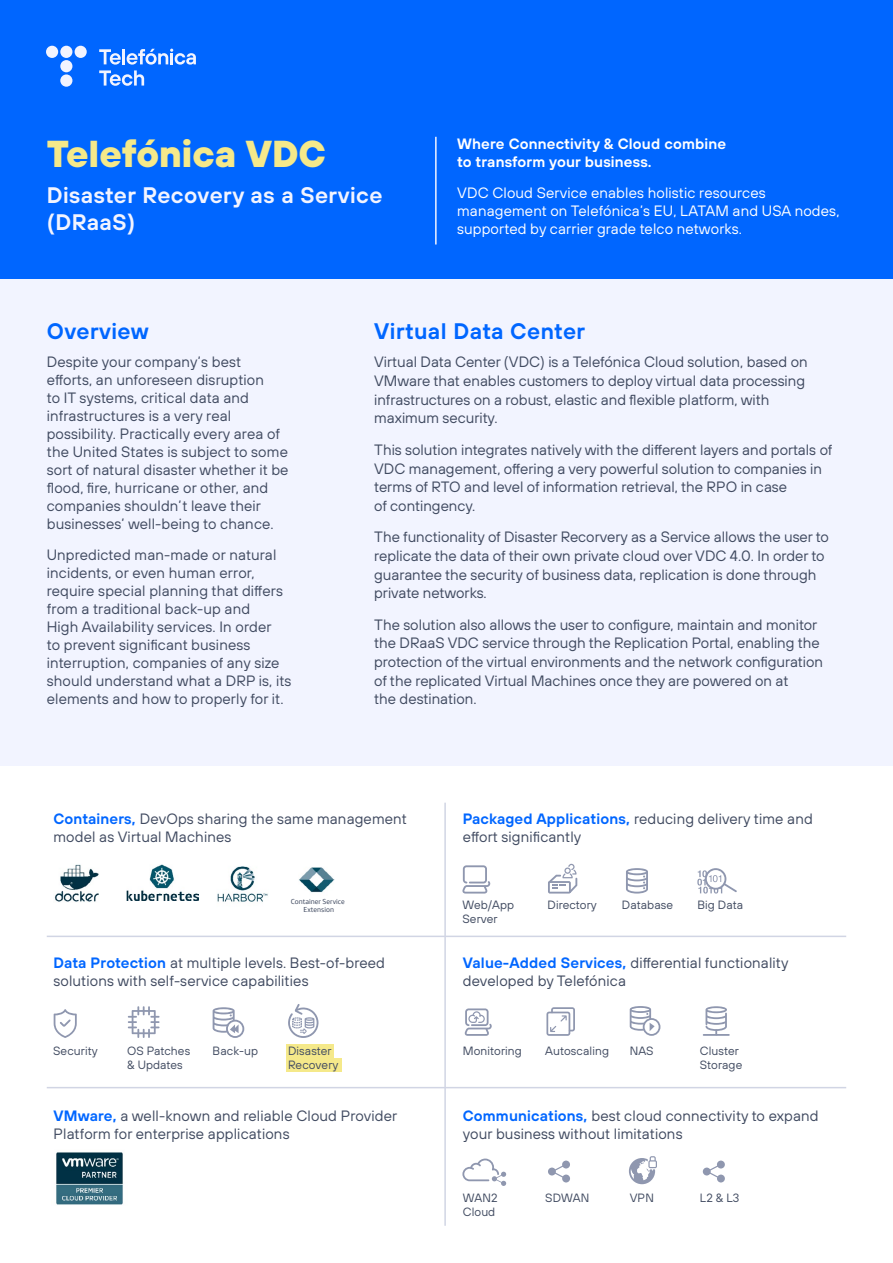
<style>
.page{position:relative;width:893px;height:1263px;background:#fff}
.page>*{position:absolute;margin:0;border:0;box-sizing:border-box;transform-origin:0 0}
.t1{font:800 37.5px "Tele Sans";color:#f5e98a}
.t2{font:600 22.5px/27px "Tele Sans";letter-spacing:.02em;color:#f2f4ff}
.t3{font:600 22.5px "Tele Sans";letter-spacing:.02em;color:#06f}
.t4{font:15px/18px "Tele Sans";color:#414b61}
.t5{font:15px/18px "Tele Sans";letter-spacing:.01em;color:#fff}
.t6{font:600 15px/18px "Tele Sans";letter-spacing:.01em;color:#fff}
.t7{font:12px/13.5px "Tele Sans";letter-spacing:.01em;color:#414b61}
.t8{font:7.35px/8.1px "Telefonica";color:#414b61;text-align:center}
.s1{font-weight:600;color:#06f}
</style>
<div class="page">
<svg style="left:0;top:765px;width:893px;height:420px"></svg>
<div style="left:286px;top:1059px;width:56px;height:13px;background:#f5e98a"></div>
<div style="left:286px;top:1044px;width:48px;height:14px;background:#f5e98a"></div>
<div style="left:0;top:0;width:893px;height:280px;background:#06f"></div>
<hr style="left:435px;top:137px;width:2px;height:107px;background:#f2f4ff">
<div style="left:0;top:279px;width:893px;height:486px;background:#f2f4ff"></div>
<div style="left:46px;top:46px;width:12px;height:12px;background:#f2f4ff;border-radius:50%"></div>
<div style="left:60px;top:46px;width:12px;height:12px;background:#f2f4ff;border-radius:50%"></div>
<div style="left:75px;top:46px;width:12px;height:12px;background:#f2f4ff;border-radius:50%"></div>
<div style="left:60px;top:60px;width:12px;height:12px;background:#f2f4ff;border-radius:50%"></div>
<div style="left:60px;top:74px;width:12px;height:13px;background:#f2f4ff;border-radius:50%"></div>
<svg style="left:99px;top:49px;width:97px;height:37px"></svg>
<svg style="left:462px;top:865px;width:28px;height:28px"></svg>
<svg style="left:548px;top:864px;width:29px;height:29px"></svg>
<svg style="left:626px;top:868px;width:22px;height:25px"></svg>
<svg style="left:697px;top:868px;width:40px;height:25px"></svg>
<svg style="left:54px;top:1009px;width:23px;height:29px"></svg>
<svg style="left:128px;top:1006px;width:32px;height:32px"></svg>
<svg style="left:213px;top:1007px;width:31px;height:31px"></svg>
<svg style="left:288px;top:1004px;width:31px;height:34px"></svg>
<svg style="left:465px;top:1008px;width:27px;height:28px"></svg>
<svg style="left:546px;top:1007px;width:29px;height:29px"></svg>
<svg style="left:630px;top:1006px;width:30px;height:30px"></svg>
<hr style="left:703px;top:1034px;width:27px;height:2px;background:#8f97af">
<svg style="left:705px;top:1006px;width:22px;height:28px"></svg>
<div style="left:548px;top:1167px;width:8px;height:8px;background:#8f97af;border-radius:50%"></div>
<div style="left:562px;top:1160px;width:8px;height:8px;background:#8f97af;border-radius:50%"></div>
<div style="left:562px;top:1174px;width:8px;height:8px;background:#8f97af;border-radius:50%"></div>
<svg style="left:552px;top:1164px;width:14px;height:15px"></svg>
<div style="left:703px;top:1167px;width:8px;height:8px;background:#8f97af;border-radius:50%"></div>
<div style="left:717px;top:1160px;width:8px;height:8px;background:#8f97af;border-radius:50%"></div>
<div style="left:717px;top:1174px;width:8px;height:8px;background:#8f97af;border-radius:50%"></div>
<svg style="left:707px;top:1164px;width:14px;height:15px"></svg>
<svg style="left:462px;top:1158px;width:44px;height:28px"></svg>
<svg style="left:629px;top:1156px;width:28px;height:28px"></svg>
<img style="left:52px;top:1149px;width:75px;height:56px">
<hr style="left:47px;top:936px;width:799px;height:1px;background:#d1d5e4">
<hr style="left:47px;top:1087px;width:799px;height:1px;background:#d1d5e4">
<hr style="left:444px;top:803px;width:2px;height:423px;background:#d1d5e4">
<img style="left:53px;top:863px;width:48px;height:41px">
<img style="left:127px;top:865px;width:71px;height:36px">
<img style="left:299px;top:862px;width:35px;height:34px">
<img style="left:206px;top:861px;width:73px;height:48px">
<h1 class="t1" style="left:47px;top:128px;width:281px">Telefónica VDC</h1>
<h2 class="t2" style="left:47px;top:181px;width:337px">Disaster Recovery as a Service (DRaaS)</h2>
<p class="t6" style="left:457px;top:134px;width:271px">Where Connectivity &amp; Cloud combine to transform your business.</p>
<p class="t5" style="left:457px;top:183px;width:384px">VDC Cloud Service enables holistic resources management on Telefónica’s EU, LATAM and USA nodes, supported by carrier grade telco networks.</p>
<h2 class="t3" style="left:47px;top:316px;width:104px">Overview</h2>
<h2 class="t3" style="left:374px;top:316px;width:213px">Virtual Data Center</h2>
<p class="t4" style="left:47px;top:353px;width:243px">Despite your company’s best efforts, an unforeseen disruption<br>to IT systems, critical data and infrastructures is a very real possibility. Practically every area of the United States is subject to some sort of natural disaster whether it be flood, fire, hurricane or other, and companies shouldn’t leave their businesses’ well-being to chance.</p>
<p class="t4" style="left:47px;top:546px;width:246px">Unpredicted man-made or natural incidents, or even human error, require special planning that differs from a traditional back-up and<br>High Availability services. In order<br>to prevent significant business interruption, companies of any size should understand what a DRP is, its elements and how to properly for it.</p>
<p class="t4" style="left:374px;top:353px;width:435px;line-height:18.6px">Virtual Data Center (VDC) is a Telefónica Cloud solution, based on VMware that enables customers to deploy virtual data processing infrastructures on a robust, elastic and flexible platform, with maximum security.</p>
<p class="t4" style="left:374px;top:440px;width:460px;line-height:18.6px">This solution integrates natively with the different layers and portals of VDC management, offering a very powerful solution to companies in terms of RTO and level of information retrieval, the RPO in case<br>of contingency.</p>
<p class="t4" style="left:374px;top:527px;width:456px;line-height:18.6px">The functionality of Disaster Recorvery as a Service allows the user to replicate the data of their own private cloud over VDC 4.0. In order to guarantee the security of business data, replication is done through private networks.</p>
<p class="t4" style="left:374px;top:615px;width:450px;line-height:18.6px">The solution also allows the user to configure, maintain and monitor the DRaaS VDC service through the Replication Portal, enabling the protection of the virtual environments and the network configuration of the replicated Virtual Machines once they are powered on at<br>the destination.</p>
<p class="t4" style="left:53px;top:809px;width:355px"><span class="s1">Containers,</span> DevOps sharing the same management model as Virtual Machines</p>
<p class="t8" style="left:291px;top:896px;width:56px">Container Service<br>Extension</p>
<p class="t4" style="left:53px;top:954px;width:333px"><span class="s1">Data Protection</span> at multiple levels. Best-of-breed solutions with self-service capabilities</p>
<p class="t4" style="left:463px;top:809px;width:351px"><span class="s1">Packaged Applications,</span> reducing delivery time and effort significantly</p>
<p class="t7" style="left:462px;top:898px;width:53px">Web/App<br>Server</p>
<p class="t7" style="left:547px;top:898px;width:51px">Directory</p>
<p class="t7" style="left:622px;top:898px;width:53px">Database</p>
<p class="t7" style="left:697px;top:898px;width:47px">Big Data</p>
<p class="t4" style="left:463px;top:954px;width:327px"><span class="s1">Value-Added Services,</span> differential functionality developed by Telefónica</p>
<p class="t7" style="left:53px;top:1044px;width:46px">Security</p>
<p class="t7" style="left:463px;top:1044px;width:61px">Monitoring</p>
<p class="t7" style="left:127px;top:1044px;width:65px">OS Patches &amp; Updates</p>
<p class="t7" style="left:545px;top:1044px;width:65px">Autoscaling</p>
<p class="t7" style="left:213px;top:1044px;width:47px">Back-up</p>
<p class="t7" style="left:630px;top:1044px;width:25px">NAS</p>
<p class="t7" style="left:288px;top:1044px;width:52px">Disaster<br>Recovery</p>
<p class="t7" style="left:700px;top:1044px;width:44px">Cluster<br>Storage</p>
<p class="t4" style="left:53px;top:1106px;width:345px"><span class="s1">VMware,</span> a well-known and reliable Cloud Provider<br>Platform for enterprise applications</p>
<p class="t4" style="left:463px;top:1106px;width:357px"><span class="s1">Communications,</span> best cloud connectivity to expand your business without limitations</p>
<p class="t7" style="left:463px;top:1191px;width:36px">WAN2<br>Cloud</p>
<p class="t7" style="left:545px;top:1191px;width:46px">SDWAN</p>
<p class="t7" style="left:630px;top:1191px;width:26px">VPN</p>
<p class="t7" style="left:700px;top:1191px;width:41px">L2 &amp; L3</p>
</div>
